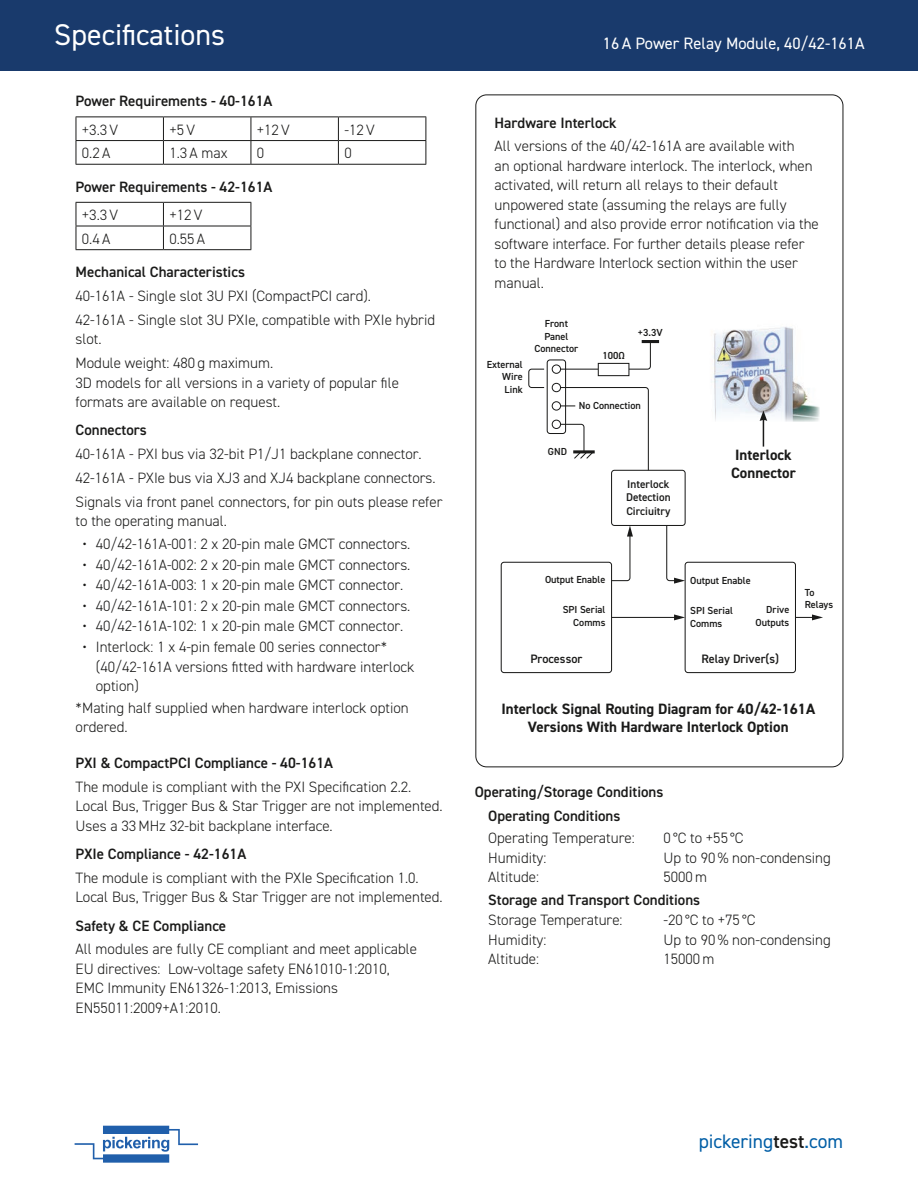
<style>
.page{position:relative;width:918px;height:1188px;background:#fff}
.page>*{position:absolute;margin:0;border:0;box-sizing:border-box;transform-origin:0 0}
.t1{font:30px "DIN2014";color:#fff}
.t2{font:19.5px "DIN2014";color:#015ea6}
.t3{font:16.5px "DIN2014";color:#fff}
.Body{font:300 15px/19.5px "DIN2014";color:#1a1a19}
.Sub-Heading{font:600 15px "DIN2014";color:#1a1a19}
.Figure_Title{font:700 15px/18px "DIN2014";color:#1a1a19;text-align:center}
.t4{font:600 12.3px "DIN2014";color:#1a1a19}
.t5{font:600 11.25px/13.5px "DIN2014";color:#1a1a19;text-align:justify}
.t6{font:600 10.2px/12.3px "DIN2014";color:#1a1a19;text-align:right}
.s1{font-weight:600;color:#1a1a19}
</style>
<div class="page">
<div style="left:0;top:0;width:918px;height:70px;background:#193a6c"></div>
<svg style="left:75px;top:1126px;width:123px;height:37px"></svg>
<hr style="left:76px;top:140px;width:87px;height:1px;background:#1a1a19">
<hr style="left:163px;top:140px;width:88px;height:1px;background:#1a1a19">
<svg style="left:163px;top:118px;width:1px;height:46px"></svg>
<hr style="left:251px;top:140px;width:87px;height:1px;background:#1a1a19">
<svg style="left:251px;top:118px;width:1px;height:46px"></svg>
<hr style="left:338px;top:140px;width:88px;height:1px;background:#1a1a19">
<svg style="left:338px;top:118px;width:1px;height:46px"></svg>
<hr style="left:76px;top:117px;width:87px;height:1px;background:#1a1a19">
<hr style="left:163px;top:117px;width:88px;height:1px;background:#1a1a19">
<hr style="left:251px;top:117px;width:87px;height:1px;background:#1a1a19">
<hr style="left:338px;top:117px;width:88px;height:1px;background:#1a1a19">
<svg style="left:76px;top:117px;width:1px;height:47px"></svg>
<svg style="left:426px;top:117px;width:1px;height:47px"></svg>
<hr style="left:76px;top:164px;width:87px;height:1px;background:#1a1a19">
<hr style="left:163px;top:164px;width:88px;height:1px;background:#1a1a19">
<hr style="left:251px;top:164px;width:87px;height:1px;background:#1a1a19">
<hr style="left:338px;top:164px;width:88px;height:1px;background:#1a1a19">
<hr style="left:76px;top:226px;width:87px;height:1px;background:#1a1a19">
<hr style="left:163px;top:226px;width:88px;height:1px;background:#1a1a19">
<svg style="left:163px;top:203px;width:1px;height:46px"></svg>
<svg style="left:251px;top:203px;width:1px;height:46px"></svg>
<hr style="left:76px;top:202px;width:87px;height:1px;background:#1a1a19">
<hr style="left:163px;top:202px;width:88px;height:1px;background:#1a1a19">
<svg style="left:76px;top:203px;width:1px;height:46px"></svg>
<hr style="left:76px;top:249px;width:87px;height:1px;background:#1a1a19">
<hr style="left:163px;top:249px;width:88px;height:1px;background:#1a1a19">
<div style="left:547px;top:359px;width:19px;height:75px;border:1px solid #1a1a19;border-radius:3px"></div>
<svg style="left:556px;top:341px;width:95px;height:29px"></svg>
<div style="left:598px;top:363px;width:31px;height:13px;background:#fff"></div>
<div style="left:598px;top:363px;width:31px;height:13px;border:1px solid #1a1a19"></div>
<hr style="left:643px;top:340px;width:15px;height:3px;background:#1a1a19">
<div style="left:552px;top:365px;width:9px;height:8px;background:#fff;border-radius:50%"></div>
<div style="left:552px;top:364px;width:9px;height:10px;border:1px solid #1a1a19;border-radius:50%"></div>
<div style="left:552px;top:401px;width:9px;height:10px;border:1px solid #1a1a19;border-radius:50%"></div>
<div style="left:552px;top:420px;width:9px;height:9px;border:1px solid #1a1a19;border-radius:50%"></div>
<svg style="left:528px;top:368px;width:17px;height:20px"></svg>
<div style="left:611px;top:470px;width:75px;height:56px;border:1px solid #1a1a19;border-radius:3px"></div>
<svg style="left:555px;top:387px;width:94px;height:84px"></svg>
<div style="left:552px;top:383px;width:9px;height:9px;background:#fff;border-radius:50%"></div>
<div style="left:552px;top:383px;width:9px;height:9px;border:1px solid #1a1a19;border-radius:50%"></div>
<div style="left:685px;top:562px;width:111px;height:111px;border:1px solid #1a1a19;border-radius:3px"></div>
<div style="left:501px;top:562px;width:111px;height:111px;border:1px solid #1a1a19;border-radius:3px"></div>
<svg style="left:611px;top:525px;width:22px;height:57px"></svg>
<svg style="left:666px;top:524px;width:19px;height:60px"></svg>
<hr style="left:612px;top:617px;width:64px;height:1px;background:#1a1a19">
<svg style="left:674px;top:614px;width:11px;height:6px"></svg>
<svg style="left:795px;top:614px;width:28px;height:6px"></svg>
<img style="left:713px;top:327px;width:107px;height:94px">
<svg style="left:760px;top:411px;width:7px;height:36px"></svg>
<h1 class="t1" style="left:54px;top:16px;width:172px">Specifications</h1>
<p class="Sub-Heading" style="left:76px;top:91px;width:198px">Power Requirements - 40-161A</p>
<p class="Body" style="left:82px;top:120px;width:38px">+3.3 V</p>
<p class="Body" style="left:169px;top:120px;width:27px">+5 V</p>
<p class="Body" style="left:257px;top:120px;width:34px">+12 V</p>
<p class="Body" style="left:344px;top:120px;width:32px">-12 V</p>
<p class="Body" style="left:82px;top:143px;width:30px">0.2 A</p>
<p class="Body" style="left:169px;top:143px;width:60px">1.3 A max</p>
<p class="Body" style="left:257px;top:143px;width:9px">0</p>
<p class="Body" style="left:344px;top:143px;width:9px">0</p>
<p class="Sub-Heading" style="left:76px;top:177px;width:198px">Power Requirements - 42-161A</p>
<p class="Body" style="left:82px;top:205px;width:38px">+3.3 V</p>
<p class="Body" style="left:169px;top:205px;width:34px">+12 V</p>
<p class="Body" style="left:82px;top:229px;width:30px">0.4 A</p>
<p class="Body" style="left:169px;top:229px;width:37px">0.55 A</p>
<p class="Sub-Heading" style="left:76px;top:262px;width:171px">Mechanical Characteristics</p>
<p class="Body" style="left:76px;top:286px;width:297px">40-161A - Single slot 3U PXI (CompactPCI card).</p>
<p class="Body" style="left:76px;top:310px;width:361px">42-161A - Single slot 3U PXIe, compatible with PXIe hybrid slot.</p>
<p class="Body" style="left:76px;top:353px;width:325px">Module weight: 480 g maximum.<br>3D models for all versions in a variety of popular file formats are available on request.</p>
<p class="Sub-Heading" style="left:76px;top:420px;width:73px">Connectors</p>
<p class="Body" style="left:76px;top:444px;width:347px">40-161A - PXI bus via 32-bit P1/J1 backplane connector.</p>
<p class="Body" style="left:76px;top:468px;width:362px">42-161A - PXIe bus via XJ3 and XJ4 backplane connectors.</p>
<p class="Body" style="left:76px;top:492px;width:368px">Signals via front panel connectors, for pin outs please refer to the operating manual.</p>
<p class="Body" style="left:82px;top:534px;width:330px">• 40/42-161A-001: 2 x 20-pin male GMCT connectors.</p>
<p class="Body" style="left:82px;top:555px;width:330px">• 40/42-161A-002: 2 x 20-pin male GMCT connectors.</p>
<p class="Body" style="left:82px;top:575px;width:322px">• 40/42-161A-003: 1 x 20-pin male GMCT connector.</p>
<p class="Body" style="left:82px;top:596px;width:330px">• 40/42-161A-101: 2 x 20-pin male GMCT connectors.</p>
<p class="Body" style="left:82px;top:617px;width:322px">• 40/42-161A-102: 1 x 20-pin male GMCT connector.</p>
<p class="Body" style="left:96px;top:637px;width:320px;text-indent:-14px">• Interlock: 1 x 4-pin female 00 series connector* (40/42-161A versions fitted with hardware interlock option)</p>
<p class="Body" style="left:76px;top:698px;width:335px">*Mating half supplied when hardware interlock option ordered.</p>
<p class="Sub-Heading" style="left:76px;top:753px;width:259px">PXI &amp; CompactPCI Compliance - 40-161A</p>
<p class="Body" style="left:76px;top:777px;width:369px">The module is compliant with the PXI Specification 2.2.<br>Local Bus, Trigger Bus &amp; Star Trigger are not implemented.<br>Uses a 33 MHz 32-bit backplane interface.</p>
<p class="Sub-Heading" style="left:76px;top:844px;width:172px">PXIe Compliance - 42-161A</p>
<p class="Body" style="left:76px;top:868px;width:369px">The module is compliant with the PXIe Specification 1.0.<br>Local Bus, Trigger Bus &amp; Star Trigger are not implemented.</p>
<p class="Sub-Heading" style="left:76px;top:916px;width:152px">Safety &amp; CE Compliance</p>
<p class="Body" style="left:76px;top:940px;width:343px">All modules are fully CE compliant and meet applicable EU directives: Low-voltage safety EN61010-1:2010, EMC Immunity EN61326-1:2013, Emissions EN55011:2009+A1:2010.</p>
<p class="t3" style="left:603px;top:33px;width:263px">16 A Power Relay Module, 40/42-161A</p>
<p class="Sub-Heading" style="left:495px;top:112px;width:124px">Hardware Interlock</p>
<p class="Body" style="left:495px;top:137px;width:326px">All versions of the 40/42-161A are available with<br>an optional hardware interlock. The interlock, when activated, will return all relays to their default unpowered state (assuming the relays are fully functional) and also provide error notification via the software interface. For further details please refer to the Hardware Interlock section within the user manual.</p>
<p class="t6" style="left:502px;top:358px;width:22px;text-align:justify;text-indent:-16px">External Wire Link</p>
<p class="t6" style="left:534px;top:317px;width:45px;text-align:center">Front<br>Panel<br>Connector</p>
<p class="t6" style="left:602px;top:349px;width:24px">100Ω</p>
<p class="t6" style="left:638px;top:327px;width:26px">+3.3V</p>
<p class="t6" style="left:579px;top:399px;width:63px">No Connection</p>
<p class="t6" style="left:548px;top:445px;width:21px">GND</p>
<p class="t5" style="left:626px;top:477px;width:46px">Interlock Detection Circiuitry</p>
<p class="Figure_Title" style="left:731px;top:446px;width:66px;text-align:left">Interlock<br>Connector</p>
<p class="t6" style="left:545px;top:573px;width:62px">Output Enable</p>
<p class="t6" style="left:563px;top:603px;width:44px">SPI Serial<br>Comms</p>
<p class="t6" style="left:690px;top:574px;width:62px">Output Enable</p>
<p class="t6" style="left:690px;top:604px;width:44px;text-align:left">SPI Serial<br>Comms</p>
<p class="t6" style="left:756px;top:603px;width:35px">Drive<br>Outputs</p>
<p class="t4" style="left:530px;top:651px;width:54px">Processor</p>
<p class="t4" style="left:702px;top:651px;width:79px">Relay Driver(s)</p>
<p class="t6" style="left:805px;top:586px;width:30px;text-align:left">To<br>Relays</p>
<p class="Figure_Title" style="left:501px;top:699px;width:315px">Interlock Signal Routing Diagram for 40/42-161A<br>Versions With Hardware Interlock Option</p>
<p class="Sub-Heading" style="left:475px;top:782px;width:190px">Operating/Storage Conditions</p>
<p class="Sub-Heading" style="left:488px;top:806px;width:134px">Operating Conditions</p>
<p class="Body" style="left:488px;top:828px;width:148px">Operating Temperature:<br>Humidity:<br>Altitude:</p>
<p class="Body" style="left:664px;top:828px;width:169px">0 °C to +55 °C<br>Up to 90 % non-condensing<br>5000 m</p>
<p class="Sub-Heading" style="left:488px;top:890px;width:214px">Storage and Transport Conditions</p>
<p class="Body" style="left:488px;top:910px;width:136px">Storage Temperature:<br>Humidity:<br>Altitude:</p>
<p class="Body" style="left:664px;top:910px;width:169px">-20 °C to +75 °C<br>Up to 90 % non-condensing<br>15000 m</p>
<h2 class="t2" style="left:699px;top:1129px;width:146px">pickering<span class="s1">test</span>.com</h2>
</div>
